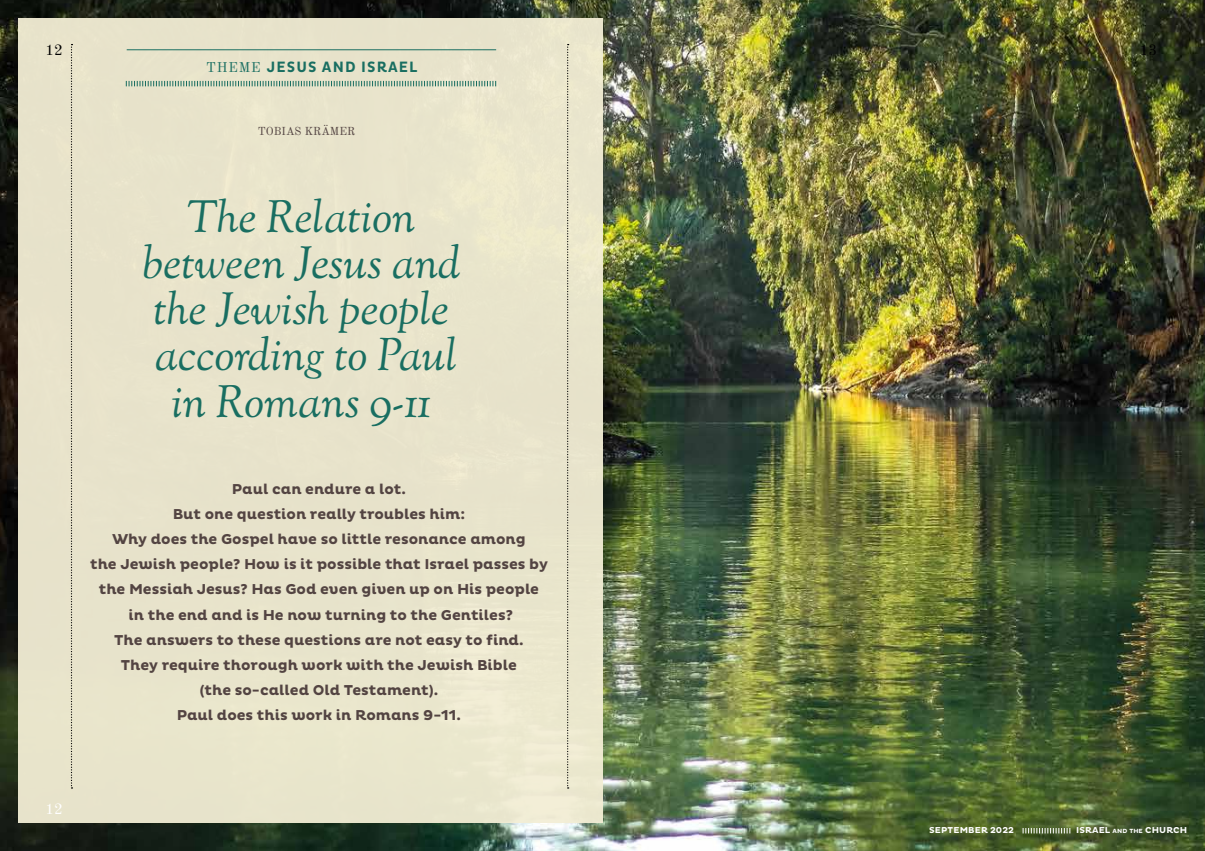
<style>
.page{position:relative;width:1205px;height:851px;background:#fff}
.page>*{position:absolute;margin:0;border:0;box-sizing:border-box;transform-origin:0 0}
.t1{font:italic 45px/46.2px "Goudy St M";color:#196e61;text-align:center}
.t2{font:700 15.25px "Pluto Cond";letter-spacing:.075em;color:#196e61}
.t3{font:15px "Old Standard TT";color:#000}
.t4{font:15px "Old Standard TT";color:#fff}
.t5{font:700 14.62px/25px "Pluto";color:#534442;text-align:center}
.t6{font:11.25px "Old Standard TT";color:#534442}
.t7{font:700 8.75px "Pluto";letter-spacing:.015em;color:#fff}
.s1{font-family:"Old Standard TT";font-weight:400;font-size:13.75px}
.s2{font-size:6.12px}
</style>
<div class="page">
<img style="left:0;top:0;width:1205px;height:850px">
<div style="left:18px;top:18px;width:584px;height:804px;background:#e8e4cb"></div>
<svg style="left:1022px;top:827px;width:48px;height:6px"></svg>
<svg style="left:71px;top:44px;width:1px;height:744px"></svg>
<svg style="left:567px;top:44px;width:2px;height:744px"></svg>
<hr style="left:127px;top:50px;width:369px;height:1px;background:#196e61">
<svg style="left:126px;top:81px;width:370px;height:5px"></svg>
<p class="t3" style="left:45px;top:41px;width:19px">12</p>
<p class="t3" style="left:1140px;top:41px;width:19px">13</p>
<p class="t2" style="left:206px;top:58px;width:213px"><span class="s1">THEME</span> JESUS AND ISRAEL</p>
<p class="t6" style="left:258px;top:124px;width:99px">TOBIAS KRÄMER</p>
<h1 class="t1" style="left:142px;top:197px;width:320px">The Relation between Jesus and the Jewish people according to Paul in Romans 9-11</h1>
<p class="t5" style="left:90px;top:477px;width:459px">Paul can endure a lot.<br>But one question really troubles him:<br>Why does the Gospel have so little resonance among<br>the Jewish people? How is it possible that Israel passes by the Messiah Jesus? Has God even given up on His people in the end and is He now turning to the Gentiles?<br>The answers to these questions are not easy to find.<br>They require thorough work with the Jewish Bible<br>(the so-called Old Testament).<br>Paul does this work in Romans 9-11.</p>
<p class="t4" style="left:45px;top:799px;width:19px">12</p>
<p class="t7" style="left:929px;top:825px;width:86px">SEPTEMBER 2022</p>
<p class="t7" style="left:1076px;top:825px;width:113px">ISRAEL <span class="s2">AND THE</span> CHURCH</p>
</div>
